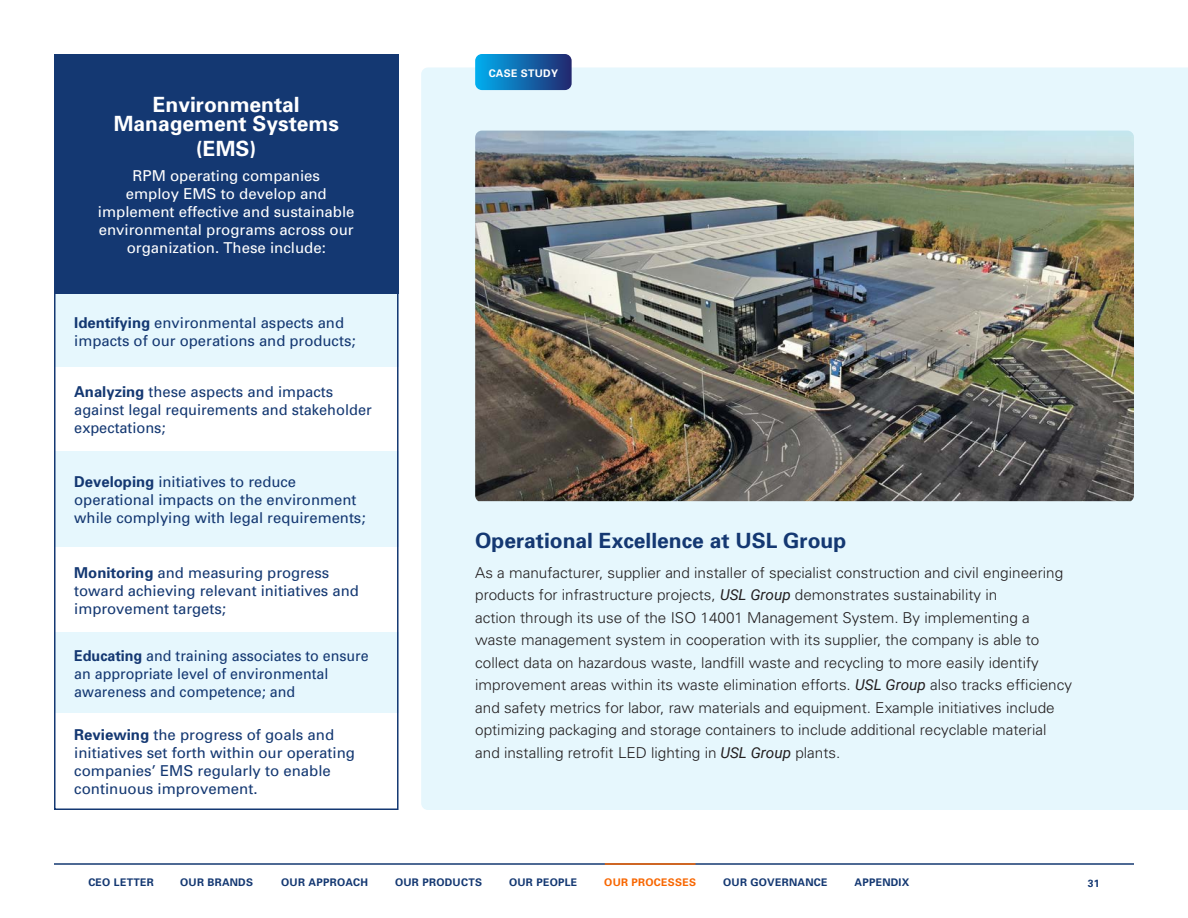
<style>
.page{position:relative;width:1188px;height:918px;background:#fff}
.page>*{position:absolute;margin:0;border:0;box-sizing:border-box;transform-origin:0 0}
.t1{font:700 21px/25.2px "Univers";color:#fff;text-align:center}
.Highlight_Header_01{font:700 21px "Univers";color:#143872}
.Highlight_Body{font:300 15px/22.5px "Univers";color:#231f20}
.t2{font:15px/18px "Univers";color:#143872}
.t3{font:15px/18px "Univers";color:#fff;text-align:center}
.t4{font:15px/18px "Univers";color:#143872;scale:.95 1}
.t5{font:700 10.5px "Univers";letter-spacing:.025em;color:#143872}
.t6{font:700 10.5px "Univers";letter-spacing:.025em;color:#f86600}
.t7{font:700 10.5px "Univers";letter-spacing:.025em;color:#fff}
.s1{font-weight:700}
.s2{font-family:"Roboto";font-weight:400;font-style:italic}
</style>
<div class="page">
<div style="left:421px;top:68px;width:767px;height:742px;background:#e6f7fd"></div>
<svg style="left:475px;top:54px;width:97px;height:36px;background:#146daf"></svg>
<img style="left:475px;top:131px;width:659px;height:370px">
<hr style="left:54px;top:863px;width:1080px;height:2px;background:#143872">
<hr style="left:605px;top:863px;width:91px;height:2px;background:#f86600">
<div style="left:54px;top:294px;width:345px;height:73px;background:#e6f7fd"></div>
<div style="left:54px;top:54px;width:345px;height:240px;background:#143872"></div>
<div style="left:54px;top:451px;width:345px;height:95px;background:#e6f7fd"></div>
<div style="left:54px;top:633px;width:345px;height:80px;background:#e6f7fd"></div>
<div style="left:54px;top:54px;width:345px;height:756px;border:2px solid #143872"></div>
<p class="t1" style="left:153px;top:91px;width:149px">Environmental</p>
<p class="t1" style="left:114px;top:110px;width:227px">Management Systems (EMS)</p>
<p class="t3" style="left:98px;top:167px;width:258px">RPM operating companies<br>employ EMS to develop and implement effective and sustainable environmental programs across our organization. These include:</p>
<p class="t2" style="left:74px;top:313px;width:283px"><span class="s1">Identifying</span> environmental aspects and impacts of our operations and products;</p>
<p class="t2" style="left:74px;top:383px;width:299px"><span class="s1">Analyzing</span> these aspects and impacts against legal requirements and stakeholder expectations;</p>
<p class="t2" style="left:74px;top:473px;width:293px"><span class="s1">Developing</span> initiatives to reduce operational impacts on the environment while complying with legal requirements;</p>
<p class="t2" style="left:74px;top:564px;width:286px"><span class="s1">Monitoring</span> and measuring progress toward achieving relevant initiatives and improvement targets;</p>
<p class="t4" style="left:74px;top:647px;width:312px"><span class="s1">Educating</span> and training associates to ensure an appropriate level of environmental awareness and competence; and</p>
<p class="t2" style="left:74px;top:726px;width:282px"><span class="s1">Reviewing</span> the progress of goals and initiatives set forth within our operating companies’ EMS regularly to enable continuous improvement.</p>
<p class="t7" style="left:489px;top:66px;width:71px">CASE STUDY</p>
<p class="Highlight_Header_01" style="left:475px;top:527px;width:373px">Operational Excellence at USL Group</p>
<p class="Highlight_Body" style="left:475px;top:561px;width:598px">As a manufacturer, supplier and installer of specialist construction and civil engineering products for infrastructure projects, <span class="s2">USL Group</span> demonstrates sustainability in<br>action through its use of the ISO 14001 Management System. By implementing a waste management system in cooperation with its supplier, the company is able to collect data on hazardous waste, landfill waste and recycling to more easily identify improvement areas within its waste elimination efforts. <span class="s2">USL Group</span> also tracks efficiency and safety metrics for labor, raw materials and equipment. Example initiatives include optimizing packaging and storage containers to include additional recyclable material and installing retrofit LED lighting in <span class="s2">USL Group</span> plants.</p>
<p class="t5" style="left:88px;top:875px;width:67px">CEO LETTER</p>
<p class="t5" style="left:180px;top:875px;width:74px">OUR BRANDS</p>
<p class="t5" style="left:395px;top:875px;width:88px">OUR PRODUCTS</p>
<p class="t5" style="left:509px;top:875px;width:70px">OUR PEOPLE</p>
<p class="t6" style="left:604px;top:875px;width:93px">OUR PROCESSES</p>
<p class="t5" style="left:723px;top:875px;width:106px">OUR GOVERNANCE</p>
<p class="t5" style="left:854px;top:875px;width:56px">APPENDIX</p>
<p class="t5" style="left:281px;top:875px;width:88px">OUR APPROACH</p>
<p class="t5" style="left:1088px;top:876px;width:13px">31</p>
</div>
